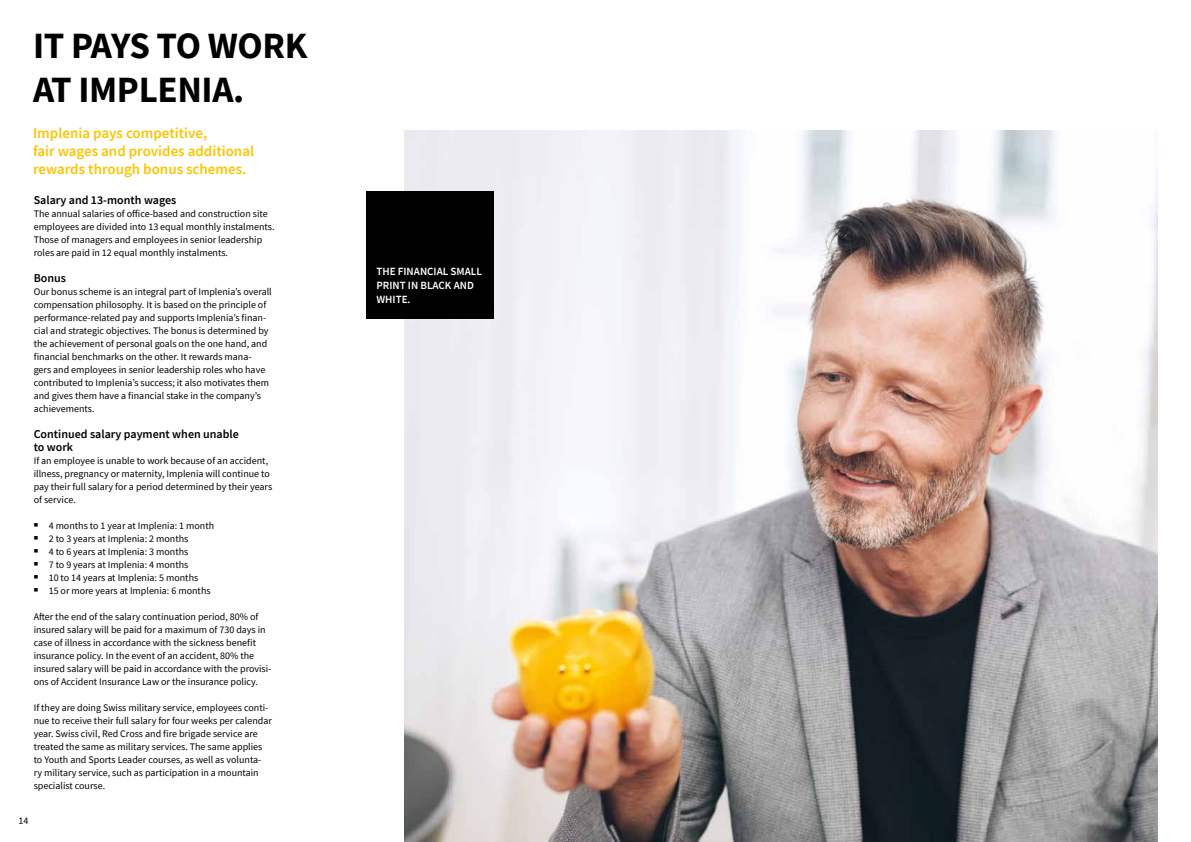
<style>
.page{position:relative;width:1191px;height:842px;background:#fff}
.page>*{position:absolute;margin:0;border:0;box-sizing:border-box;transform-origin:0 0}
.t1{font:700 37px/44px "Source Sans Pro";letter-spacing:-.01em;color:#000}
.t2{font:600 15px/18px "Source Sans Pro";color:#fdc400}
.t3{font:600 12px/13px "Source Sans Pro";color:#000}
.t4{font:600 11px/14px "Source Sans Pro";color:#fff}
.t5{font:10px/13px "Source Sans Pro";color:#000}
</style>
<div class="page">
<img style="left:404px;top:130px;width:753px;height:712px">
<div style="left:366px;top:191px;width:127px;height:128px;background:#000"></div>
<h1 class="t1" style="left:33px;top:23px;width:276px">IT PAYS TO WORK<br>AT IMPLENIA.</h1>
<h2 class="t2" style="left:33px;top:124px;width:223px">Implenia pays competitive,<br>fair wages and provides additional rewards through bonus schemes.</h2>
<p class="t3" style="left:34px;top:193px;width:144px">Salary and 13-month wages</p>
<p class="t5" style="left:34px;top:207px;width:242px">The annual salaries of office-based and construction site employees are divided into 13 equal monthly instalments.<br>Those of managers and employees in senior leadership roles are paid in 12 equal monthly instalments.</p>
<p class="t3" style="left:34px;top:271px;width:34px">Bonus</p>
<p class="t5" style="left:34px;top:285px;width:240px">Our bonus scheme is an integral part of Implenia’s overall compensation philosophy. It is based on the principle of performance-related pay and supports Implenia’s finan&shy;cial and strategic objectives. The bonus is determined by the achievement of personal goals on the one hand, and financial benchmarks on the other. It rewards mana-<br>gers and employees in senior leadership roles who have contributed to Implenia’s success; it also motivates them and gives them have a financial stake in the company’s achievements.</p>
<p class="t3" style="left:34px;top:427px;width:207px">Continued salary payment when unable to work</p>
<p class="t5" style="left:34px;top:454px;width:240px">If an employee is unable to work because of an accident, illness, pregnancy or maternity, Implenia will continue to pay their full salary for a period determined by their years of service.</p>
<p class="t5" style="left:34px;top:519px;width:182px">■ 4 months to 1 year at Implenia: 1 month</p>
<p class="t5" style="left:34px;top:532px;width:156px">■ 2 to 3 years at Implenia: 2 months</p>
<p class="t5" style="left:34px;top:545px;width:156px">■ 4 to 6 years at Implenia: 3 months</p>
<p class="t5" style="left:34px;top:558px;width:156px">■ 7 to 9 years at Implenia: 4 months</p>
<p class="t5" style="left:34px;top:571px;width:166px">■ 10 to 14 years at Implenia: 5 months</p>
<p class="t5" style="left:34px;top:584px;width:178px">■ 15 or more years at Implenia: 6 months</p>
<p class="t5" style="left:34px;top:610px;width:239px">After the end of the salary continuation period, 80% of insured salary will be paid for a maximum of 730 days in case of illness in accordance with the sickness benefit insurance policy. In the event of an accident, 80% the insured salary will be paid in accordance with the provisi&shy;ons of Accident Insurance Law or the insurance policy.</p>
<p class="t5" style="left:34px;top:701px;width:240px">If they are doing Swiss military service, employees conti&shy;nue to receive their full salary for four weeks per calendar year. Swiss civil, Red Cross and fire brigade service are treated the same as military services. The same applies to Youth and Sports Leader courses, as well as volunta&shy;ry military service, such as participation in a mountain specialist course.</p>
<p class="t5" style="left:19px;top:814px;width:11px">14</p>
<p class="t4" style="left:376px;top:264px;width:107px">THE FINANCIAL SMALL<br>PRINT IN BLACK AND<br>WHITE.</p>
</div>
